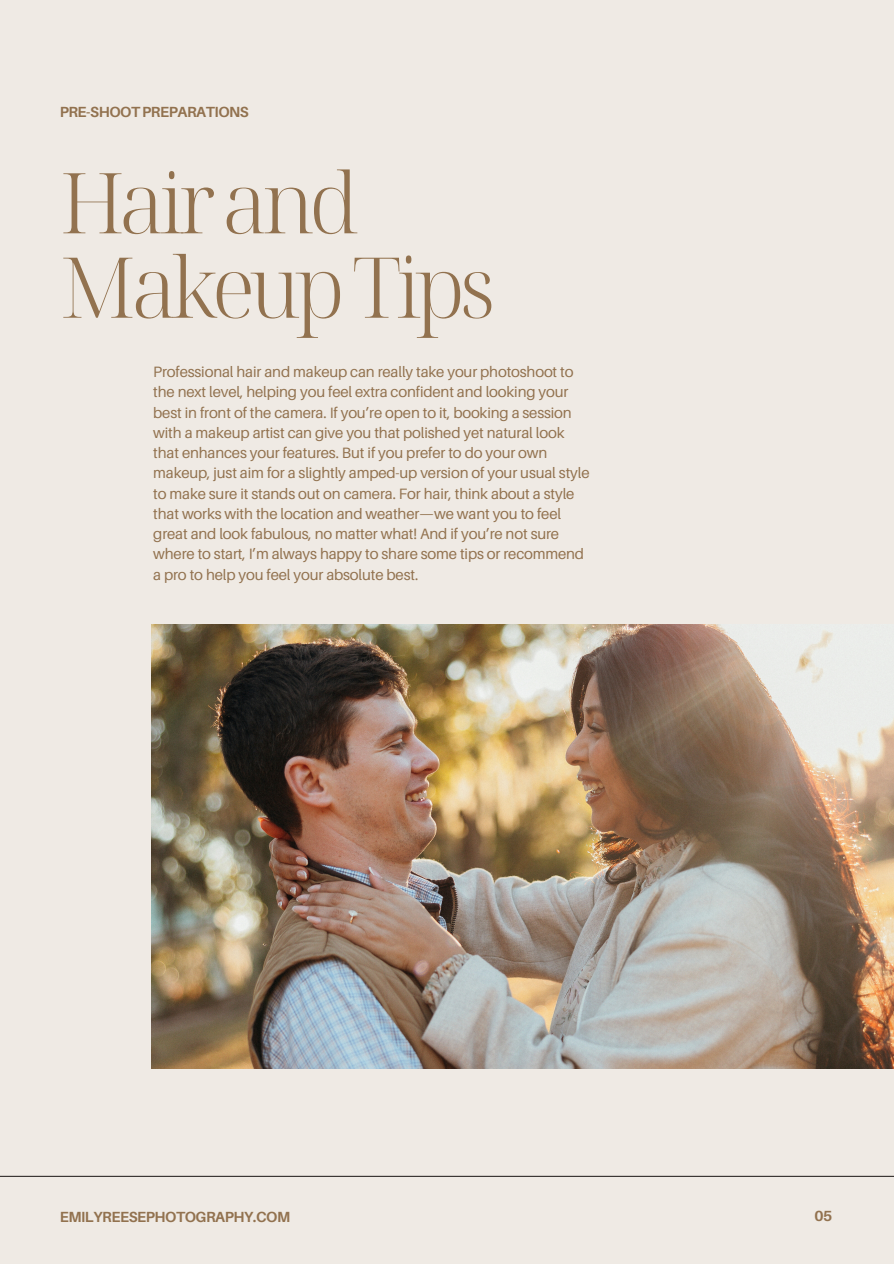
<style>
.page{position:relative;width:894px;height:1264px;background:#fff}
.page>*{position:absolute;margin:0;border:0;box-sizing:border-box;transform-origin:0 0}
.t1{font:300 84px/84.3px "Noto Serif Display";letter-spacing:-.07em;color:#92724f}
.t2{font:15px/20.2px "Aileron";letter-spacing:-.01em;color:#92724f}
.t3{font:700 14.7px "Aileron";letter-spacing:-.03em;color:#92724f}
</style>
<div class="page">
<div style="left:0;top:0;width:893px;height:1263px;background:#efeae4"></div>
<hr style="left:0;top:1175px;width:893px;height:1px;background:#302c2b">
<img style="left:151px;top:624px;width:742px;height:444px">
<p class="t3" style="left:60px;top:103px;width:191px">PRE-SHOOT PREPARATIONS</p>
<h1 class="t1" style="left:60px;top:158px;width:437px">Hairand<br>MakeupTips</h1>
<p class="t2" style="left:153px;top:361px;width:437px">Professional hair and makeup can really take your photoshoot to the next level, helping you feel extra confident and looking your best in front of the camera. If you’re open to it, booking a session with a makeup artist can give you that polished yet natural look that enhances your features. But if you prefer to do your own makeup, just aim for a slightly amped-up version of your usual style to make sure it stands out on camera. For hair, think about a style that works with the location and weather—we want you to feel great and look fabulous, no matter what! And if you’re not sure where to start, I’m always happy to share some tips or recommend a pro to help you feel your absolute best.</p>
<p class="t3" style="left:60px;top:1207px;width:232px">EMILYREESEPHOTOGRAPHY.COM</p>
<p class="t3" style="left:814px;top:1206px;width:19px">05</p>
</div>
